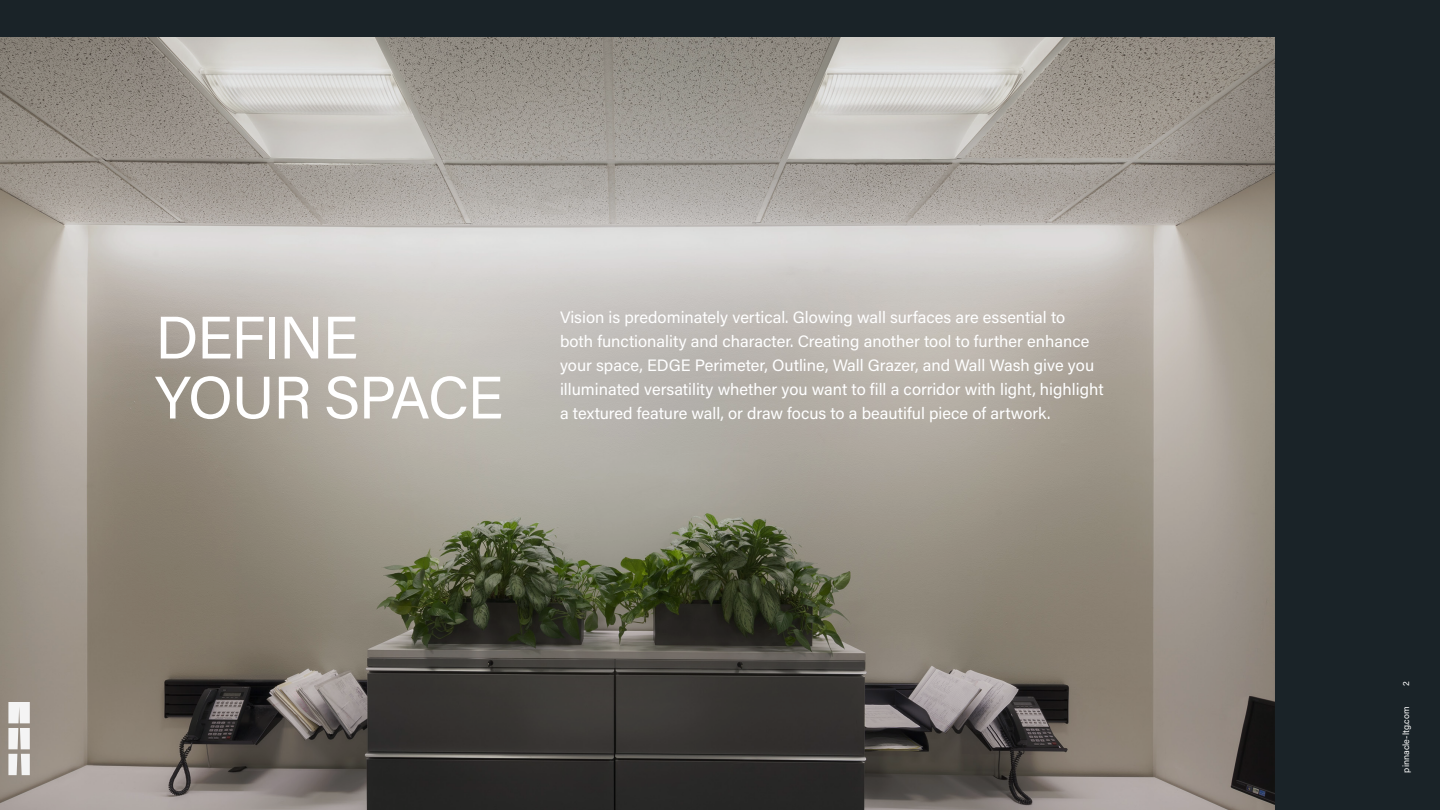
<style>
.page{position:relative;width:1440px;height:810px;background:#1a2328}
.page>*{position:absolute;margin:0;border:0;box-sizing:border-box;transform-origin:0 0}
.t1{font:60px "Acumin Pro";letter-spacing:-.025em;color:#fff}
.Bullets_18_pt_copy{font:16.5px/24px "Acumin Pro";color:#fff}
.t2{font:9px "Acumin Pro";color:#fff}
</style>
<div class="page">
<img style="left:0;top:37px;width:1274px;height:773px">
<svg style="left:8px;top:702px;width:22px;height:73px;background:#dddad8"></svg>
<p class="t1" style="left:155px;top:296px;width:205px">DEFINE</p>
<p class="t1" style="left:155px;top:356px;width:350px">YOUR SPACE</p>
<p class="Bullets_18_pt_copy" style="left:560px;top:304px;width:545px">Vision is predominately vertical. Glowing wall surfaces are essential to<br>both functionality and character. Creating another tool to further enhance your space, EDGE Perimeter, Outline, Wall Grazer, and Wall Wash give you illuminated versatility whether you want to fill a corridor with light, highlight a textured feature wall, or draw focus to a beautiful piece of artwork.</p>
<p class="t2" style="left:1400px;top:686px;width:6px;rotate:-90deg">2</p>
<p class="t2" style="left:1400px;top:772px;width:68px;rotate:-90deg">pinnacle-ltg.com</p>
</div>
